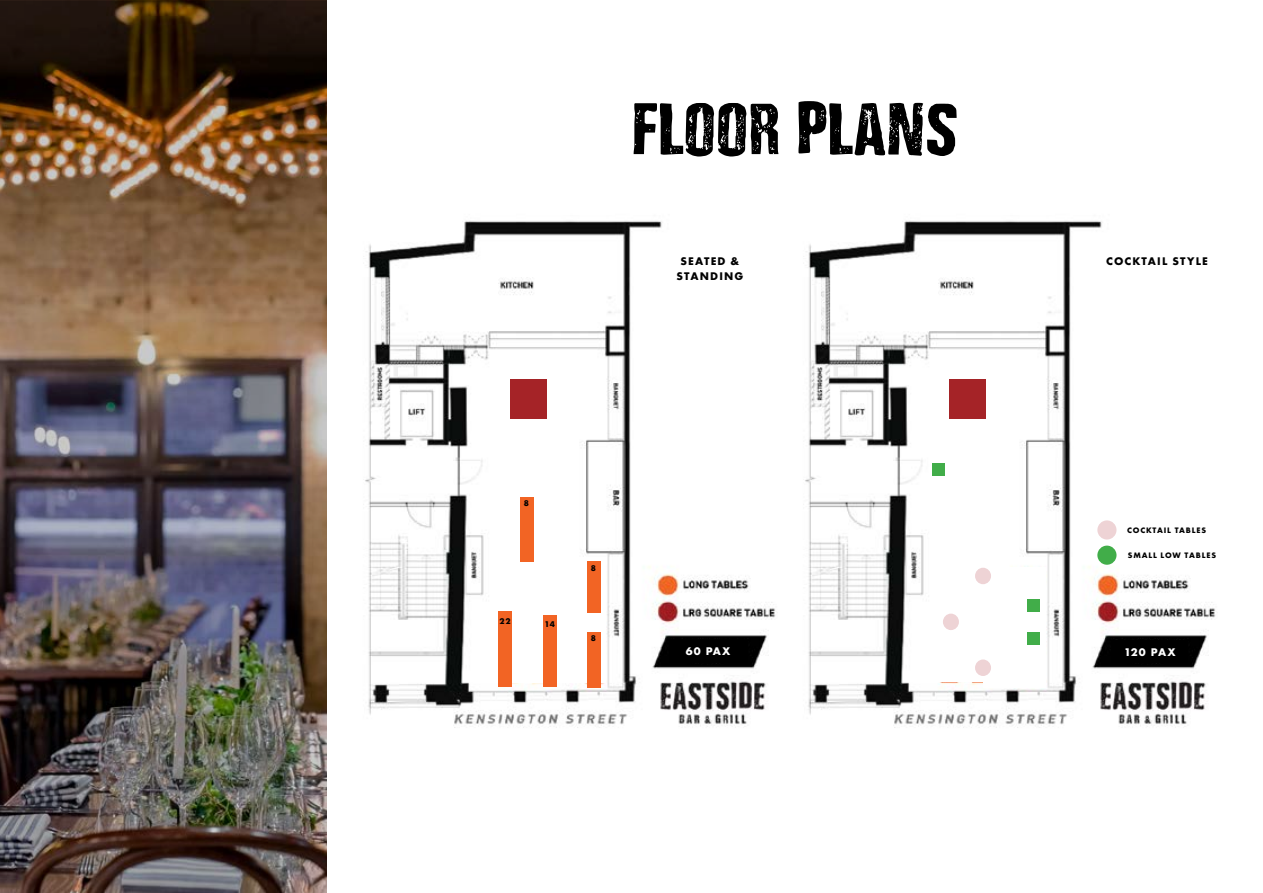
<style>
.page{position:relative;width:1263px;height:893px;background:#fff}
.page>*{position:absolute;margin:0;border:0;box-sizing:border-box;transform-origin:0 0}
.t1{font:60px "Depressionist 3 Revisited";color:#000}
.t2{font:700 11.55px/15.1px "Futura PT";letter-spacing:.1em;color:#000;text-align:center}
.t3{font:700 11.55px "Futura PT";letter-spacing:.07em;color:#fff}
.t4{font:700 8.7px "Futura PT";color:#000}
.t5{font:700 8.25px "Futura PT";letter-spacing:.1em;color:#000}
</style>
<div class="page">
<img style="left:805px;top:221px;width:411px;height:507px">
<div style="left:1111px;top:640px;width:76px;height:23px;background:#000"></div>
<div style="left:933px;top:369px;width:67px;height:312px;background:#fff"></div>
<div style="left:983px;top:567px;width:62px;height:120px;background:#fff"></div>
<div style="left:949px;top:380px;width:36px;height:39px;background:#a52327"></div>
<img style="left:365px;top:221px;width:411px;height:507px">
<div style="left:494px;top:375px;width:62px;height:307px;background:#fff"></div>
<div style="left:540px;top:559px;width:66px;height:123px;background:#fff"></div>
<div style="left:520px;top:497px;width:13px;height:65px;background:#f26424"></div>
<div style="left:587px;top:561px;width:14px;height:52px;background:#f26424"></div>
<div style="left:587px;top:632px;width:14px;height:55px;background:#f26424"></div>
<div style="left:543px;top:615px;width:13px;height:72px;background:#f26424"></div>
<div style="left:499px;top:612px;width:13px;height:75px;background:#f26424"></div>
<div style="left:669px;top:639px;width:78px;height:24px;background:#000"></div>
<div style="left:933px;top:464px;width:12px;height:12px;background:#41ad49"></div>
<div style="left:1027px;top:600px;width:12px;height:12px;background:#41ad49"></div>
<div style="left:1027px;top:633px;width:12px;height:12px;background:#41ad49"></div>
<div style="left:1097px;top:520px;width:19px;height:20px;background:#eed3d5;border-radius:50%"></div>
<div style="left:975px;top:568px;width:16px;height:16px;background:#eed3d5;border-radius:50%"></div>
<div style="left:975px;top:659px;width:16px;height:17px;background:#eed3d5;border-radius:50%"></div>
<div style="left:943px;top:614px;width:16px;height:16px;background:#eed3d5;border-radius:50%"></div>
<div style="left:1097px;top:546px;width:19px;height:19px;background:#41ad49;border-radius:50%"></div>
<div style="left:511px;top:380px;width:36px;height:39px;background:#a52327"></div>
<img style="left:0;top:1px;width:327px;height:892px">
<h1 class="t1" style="left:631px;top:99px;width:328px">FLOOR PLANS</h1>
<p class="t2" style="left:676px;top:253px;width:69px">SEATED &amp;<br>STANDING</p>
<p class="t2" style="left:1106px;top:253px;width:103px">COCKTAIL STYLE</p>
<p class="t4" style="left:524px;top:498px;width:7px">8</p>
<p class="t4" style="left:499px;top:615px;width:13px">22</p>
<p class="t4" style="left:545px;top:618px;width:12px">14</p>
<p class="t4" style="left:591px;top:562px;width:7px">8</p>
<p class="t4" style="left:591px;top:633px;width:7px">8</p>
<p class="t4" style="left:592px;top:634px;width:7px">8</p>
<p class="t3" style="left:686px;top:644px;width:46px">60 PAX</p>
<p class="t3" style="left:688px;top:645px;width:46px">78 PAX</p>
<p class="t5" style="left:1127px;top:525px;width:81px">COCKTAIL TABLES</p>
<p class="t5" style="left:1128px;top:550px;width:90px">SMALL LOW TABLES</p>
<p class="t3" style="left:1124px;top:645px;width:53px">120 PAX</p>
</div>
